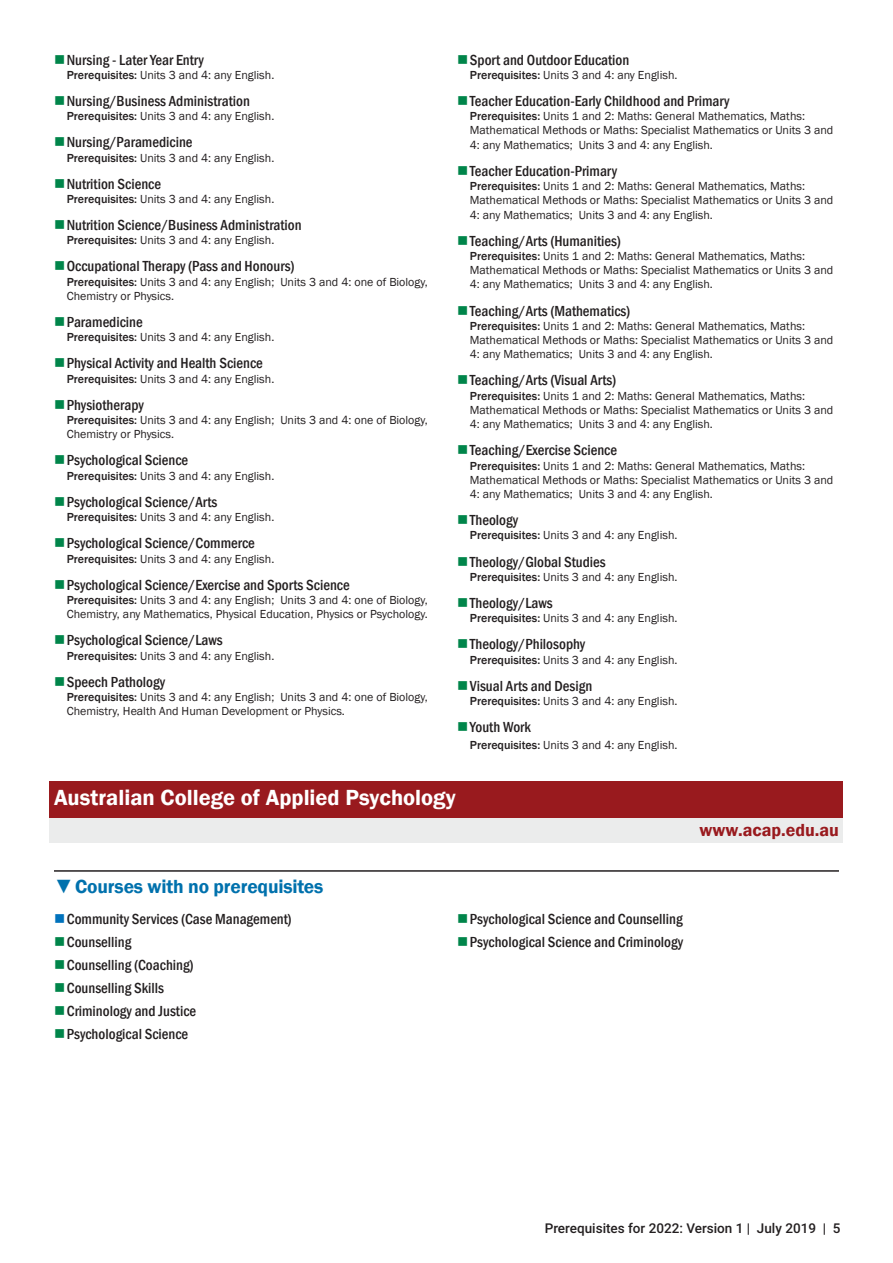
<style>
.page{position:relative;width:893px;height:1263px;background:#fff}
.page>*{position:absolute;margin:0;border:0;box-sizing:border-box;transform-origin:0 0}
.Institutions_Header{font:600 22.5px "Franklin Gothic";color:#fff}
.t1{font:600 19.5px "Franklin Gothic";letter-spacing:-.01em;color:#0071ad}
.Institutions_Website{font:600 18px "Franklin Gothic";color:#991a1e}
.t2{font:500 condensed 15px "Franklin Gothic";color:#231f20}
.t3{font:500 13.5px "Roboto";color:#231f20}
.Course_Text{font:12px/14.2px "Franklin Gothic";color:#231f20}
.s1{font-weight:500}
.s2{font-stretch:condensed}
</style>
<div class="page">
<div style="left:50px;top:781px;width:793px;height:37px;background:#991a1e"></div>
<div style="left:50px;top:819px;width:793px;height:24px;background:#ebecec"></div>
<hr style="left:54px;top:870px;width:785px;height:2px;background:#231f20">
<p class="t2" style="left:67px;top:50px;width:139px">Nursing - Later Year Entry</p>
<p class="Course_Text" style="left:67px;top:68px;width:209px"><span class="s1">Prerequisites:</span> Units 3 and 4: any English.</p>
<p class="t2" style="left:67px;top:91px;width:185px">Nursing/Business Administration</p>
<p class="Course_Text" style="left:67px;top:109px;width:209px"><span class="s1">Prerequisites:</span> Units 3 and 4: any English.</p>
<p class="t2" style="left:67px;top:132px;width:127px">Nursing/Paramedicine</p>
<p class="Course_Text" style="left:67px;top:151px;width:209px"><span class="s1">Prerequisites:</span> Units 3 and 4: any English.</p>
<p class="t2" style="left:67px;top:174px;width:96px">Nutrition Science</p>
<p class="Course_Text" style="left:67px;top:192px;width:209px"><span class="s1">Prerequisites:</span> Units 3 and 4: any English.</p>
<p class="t2" style="left:67px;top:215px;width:236px">Nutrition Science/Business Administration</p>
<p class="Course_Text" style="left:67px;top:233px;width:209px"><span class="s1">Prerequisites:</span> Units 3 and 4: any English.</p>
<p class="t2" style="left:67px;top:257px;width:229px">Occupational Therapy (Pass and Honours)</p>
<p class="Course_Text" style="left:67px;top:275px;width:363px"><span class="s1">Prerequisites:</span> Units 3 and 4: any English; Units 3 and 4: one of Biology,<br>Chemistry or Physics.</p>
<p class="t2" style="left:67px;top:312px;width:78px">Paramedicine</p>
<p class="Course_Text" style="left:67px;top:330px;width:209px"><span class="s1">Prerequisites:</span> Units 3 and 4: any English.</p>
<p class="t2" style="left:67px;top:354px;width:198px">Physical Activity and Health Science</p>
<p class="Course_Text" style="left:67px;top:372px;width:209px"><span class="s1">Prerequisites:</span> Units 3 and 4: any English.</p>
<p class="t2" style="left:67px;top:395px;width:79px">Physiotherapy</p>
<p class="Course_Text" style="left:67px;top:413px;width:363px"><span class="s1">Prerequisites:</span> Units 3 and 4: any English; Units 3 and 4: one of Biology,<br>Chemistry or Physics.</p>
<p class="t2" style="left:67px;top:451px;width:123px">Psychological Science</p>
<p class="Course_Text" style="left:67px;top:469px;width:209px"><span class="s1">Prerequisites:</span> Units 3 and 4: any English.</p>
<p class="t2" style="left:67px;top:492px;width:152px">Psychological Science/Arts</p>
<p class="Course_Text" style="left:67px;top:510px;width:209px"><span class="s1">Prerequisites:</span> Units 3 and 4: any English.</p>
<p class="t2" style="left:67px;top:533px;width:190px">Psychological Science/Commerce</p>
<p class="Course_Text" style="left:67px;top:552px;width:209px"><span class="s1">Prerequisites:</span> Units 3 and 4: any English.</p>
<p class="t2" style="left:67px;top:575px;width:284px">Psychological Science/Exercise and Sports Science</p>
<p class="Course_Text" style="left:67px;top:593px;width:363px"><span class="s1">Prerequisites:</span> Units 3 and 4: any English; Units 3 and 4: one of Biology,<br>Chemistry, any Mathematics, Physical Education, Physics or Psychology.</p>
<p class="t2" style="left:67px;top:630px;width:158px">Psychological Science/Laws</p>
<p class="Course_Text" style="left:67px;top:649px;width:209px"><span class="s1">Prerequisites:</span> Units 3 and 4: any English.</p>
<p class="t2" style="left:67px;top:672px;width:100px">Speech Pathology</p>
<p class="Course_Text" style="left:67px;top:690px;width:363px"><span class="s1">Prerequisites:</span> Units 3 and 4: any English; Units 3 and 4: one of Biology,<br>Chemistry, Health And Human Development or Physics.</p>
<p class="t2" style="left:470px;top:50px;width:161px">Sport and Outdoor Education</p>
<p class="Course_Text" style="left:470px;top:68px;width:209px"><span class="s1">Prerequisites:</span> Units 3 and 4: any English.</p>
<p class="t2" style="left:470px;top:91px;width:261px">Teacher Education-Early Childhood and Primary</p>
<p class="Course_Text" style="left:470px;top:109px;width:365px"><span class="s1">Prerequisites:</span> Units 1 and 2: Maths: General Mathematics, Maths:<br>Mathematical Methods or Maths: Specialist Mathematics or Units 3 and<br>4: any Mathematics; Units 3 and 4: any English.</p>
<p class="t2" style="left:470px;top:161px;width:149px">Teacher Education-Primary</p>
<p class="Course_Text" style="left:470px;top:179px;width:365px"><span class="s1">Prerequisites:</span> Units 1 and 2: Maths: General Mathematics, Maths:<br>Mathematical Methods or Maths: Specialist Mathematics or Units 3 and<br>4: any Mathematics; Units 3 and 4: any English.</p>
<p class="t2" style="left:470px;top:231px;width:152px">Teaching/Arts (Humanities)</p>
<p class="Course_Text" style="left:470px;top:249px;width:365px"><span class="s1">Prerequisites:</span> Units 1 and 2: Maths: General Mathematics, Maths:<br>Mathematical Methods or Maths: Specialist Mathematics or Units 3 and<br>4: any Mathematics; Units 3 and 4: any English.</p>
<p class="t2" style="left:470px;top:301px;width:162px">Teaching/Arts (Mathematics)</p>
<p class="Course_Text" style="left:470px;top:319px;width:365px"><span class="s1">Prerequisites:</span> Units 1 and 2: Maths: General Mathematics, Maths:<br>Mathematical Methods or Maths: Specialist Mathematics or Units 3 and<br>4: any Mathematics; Units 3 and 4: any English.</p>
<p class="t2" style="left:470px;top:371px;width:148px">Teaching/Arts (Visual Arts)</p>
<p class="Course_Text" style="left:470px;top:389px;width:365px"><span class="s1">Prerequisites:</span> Units 1 and 2: Maths: General Mathematics, Maths:<br>Mathematical Methods or Maths: Specialist Mathematics or Units 3 and<br>4: any Mathematics; Units 3 and 4: any English.</p>
<p class="t2" style="left:470px;top:440px;width:149px">Teaching/Exercise Science</p>
<p class="Course_Text" style="left:470px;top:459px;width:365px"><span class="s1">Prerequisites:</span> Units 1 and 2: Maths: General Mathematics, Maths:<br>Mathematical Methods or Maths: Specialist Mathematics or Units 3 and<br>4: any Mathematics; Units 3 and 4: any English.</p>
<p class="t2" style="left:470px;top:510px;width:50px">Theology</p>
<p class="Course_Text" style="left:470px;top:529px;width:209px"><span class="s1">Prerequisites:</span> Units 3 and 4: any English.</p>
<p class="t2" style="left:470px;top:552px;width:137px">Theology/Global Studies</p>
<p class="Course_Text" style="left:470px;top:570px;width:209px"><span class="s1">Prerequisites:</span> Units 3 and 4: any English.</p>
<p class="t2" style="left:470px;top:593px;width:84px">Theology/Laws</p>
<p class="Course_Text" style="left:470px;top:611px;width:209px"><span class="s1">Prerequisites:</span> Units 3 and 4: any English.</p>
<p class="t2" style="left:470px;top:634px;width:117px">Theology/Philosophy</p>
<p class="Course_Text" style="left:470px;top:653px;width:209px"><span class="s1">Prerequisites:</span> Units 3 and 4: any English.</p>
<p class="t2" style="left:470px;top:676px;width:124px">Visual Arts and Design</p>
<p class="Course_Text" style="left:470px;top:694px;width:209px"><span class="s1">Prerequisites:</span> Units 3 and 4: any English.</p>
<p class="t2" style="left:470px;top:717px;width:63px">Youth Work</p>
<p class="Course_Text" style="left:470px;top:738px;width:209px"><span class="s1">Prerequisites:</span> Units 3 and 4: any English.</p>
<p class="Institutions_Header" style="left:54px;top:784px;width:403px">Australian College of Applied Psychology</p>
<p class="Institutions_Website" style="left:700px;top:818px;width:141px">www.acap.edu.au</p>
<p class="t1" style="left:54px;top:874px;width:271px"><span class="s2">▼</span>Courses with no prerequisites</p>
<p class="t2" style="left:67px;top:909px;width:227px">Community Services (Case Management)</p>
<p class="t2" style="left:67px;top:932px;width:66px">Counselling</p>
<p class="t2" style="left:67px;top:955px;width:128px">Counselling (Coaching)</p>
<p class="t2" style="left:67px;top:978px;width:99px">Counselling Skills</p>
<p class="t2" style="left:67px;top:1001px;width:131px">Criminology and Justice</p>
<p class="t2" style="left:67px;top:1024px;width:123px">Psychological Science</p>
<p class="t2" style="left:470px;top:909px;width:214px">Psychological Science and Counselling</p>
<p class="t2" style="left:470px;top:932px;width:215px">Psychological Science and Criminology</p>
<p class="t3" style="left:545px;top:1219px;width:297px">Prerequisites for 2022: Version 1 | July 2019 | 5</p>
</div>
